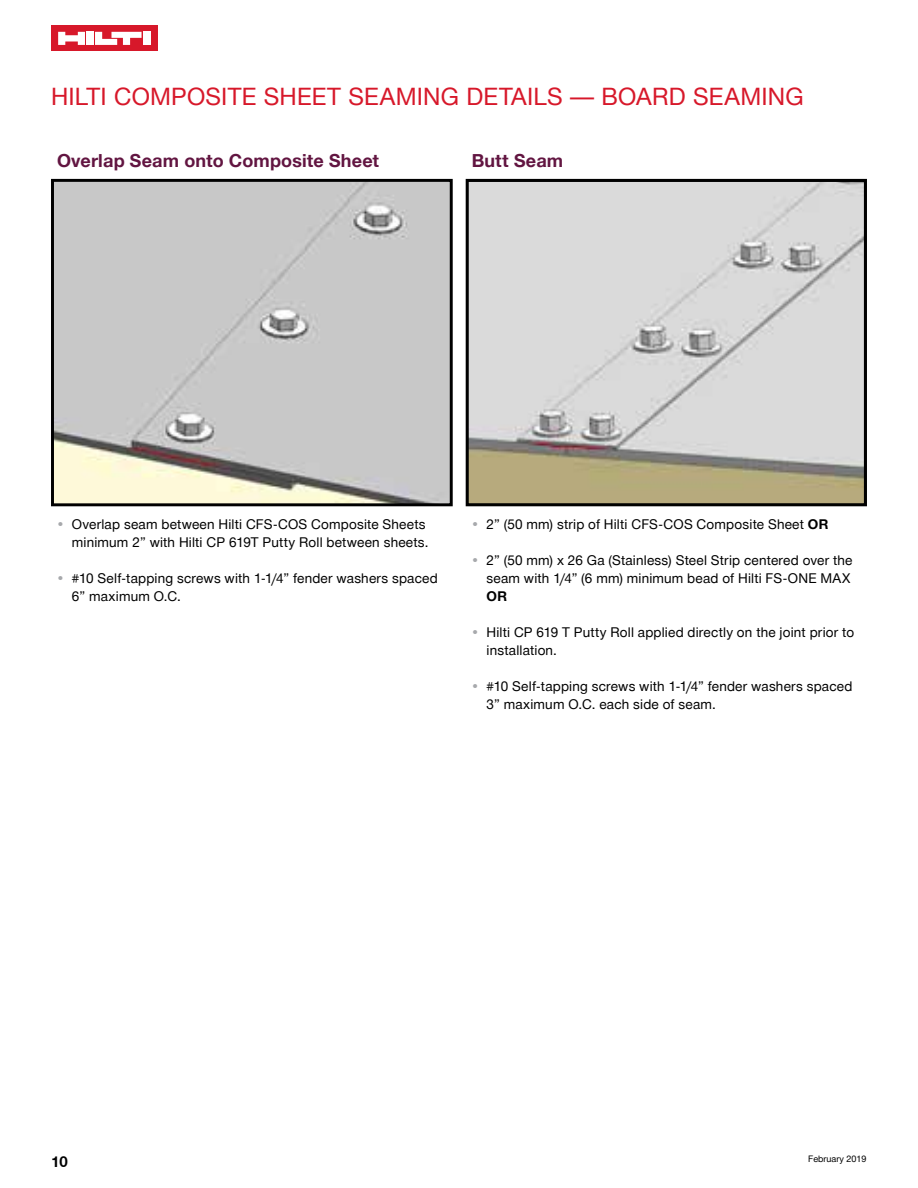
<style>
.page{position:relative;width:918px;height:1188px;background:#fff}
.page>*{position:absolute;margin:0;border:0;box-sizing:border-box;transform-origin:0 0}
.t1{font:24px "Hilti";letter-spacing:.01em;color:#d7182a}
.t2{font:700 18px "Hilti";letter-spacing:.01em;color:#621541}
.t3{font:700 15px "Hilti";color:#000}
.t4{font:13.5px/18px "Hilti";letter-spacing:.015em;color:#000}
.t5{font:700 13.5px "Hilti";color:#000}
.t6{font:9px "Hilti";color:#000}
.s1{color:#a7a9ac}
.s2{font-weight:700}
</style>
<div class="page">
<div style="left:51px;top:26px;width:106px;height:25px;background:#d7182a"></div>
<div style="left:86px;top:32px;width:8px;height:13px;background:#fff"></div>
<div style="left:143px;top:32px;width:7px;height:13px;background:#fff"></div>
<svg style="left:58px;top:32px;width:27px;height:13px"></svg>
<svg style="left:95px;top:32px;width:47px;height:13px"></svg>
<img style="left:55px;top:183px;width:394px;height:319px">
<div style="left:51px;top:179px;width:402px;height:327px;border:3px solid #000"></div>
<img style="left:470px;top:183px;width:393px;height:319px">
<div style="left:466px;top:179px;width:401px;height:327px;border:3px solid #000"></div>
<h1 class="t1" style="left:51px;top:79px;width:754px">HILTI COMPOSITE SHEET SEAMING DETAILS — BOARD SEAMING</h1>
<h2 class="t2" style="left:57px;top:148px;width:324px">Overlap Seam onto Composite Sheet</h2>
<h2 class="t2" style="left:472px;top:148px;width:93px">Butt Seam</h2>
<p class="t4" style="left:57px;top:515px;width:373px;text-align:right"><span class="s1">•</span> Overlap seam between Hilti CFS-COS Composite Sheets minimum 2” with Hilti CP 619T Putty Roll between sheets.</p>
<p class="t4" style="left:72px;top:569px;width:367px;text-indent:-15px"><span class="s1">•</span> #10 Self-tapping screws with 1-1/4” fender washers spaced<br>6” maximum O.C.</p>
<p class="t4" style="left:472px;top:515px;width:358px"><span class="s1">•</span> 2” (50 mm) strip of Hilti CFS-COS Composite Sheet <span class="s2">OR</span></p>
<p class="t4" style="left:472px;top:551px;width:382px;text-align:right"><span class="s1">•</span> 2” (50 mm) x 26 Ga (Stainless) Steel Strip centered over the seam with 1/4” (6 mm) minimum bead of Hilti FS-ONE MAX</p>
<p class="t5" style="left:487px;top:587px;width:22px">OR</p>
<p class="t4" style="left:487px;top:623px;width:369px;text-indent:-15px"><span class="s1">•</span> Hilti CP 619 T Putty Roll applied directly on the joint prior to installation.</p>
<p class="t4" style="left:487px;top:677px;width:367px;text-indent:-15px"><span class="s1">•</span> #10 Self-tapping screws with 1-1/4” fender washers spaced<br>3” maximum O.C. each side of seam.</p>
<p class="t3" style="left:51px;top:1151px;width:18px">10</p>
<p class="t6" style="left:808px;top:1153px;width:60px">February 2019</p>
</div>
